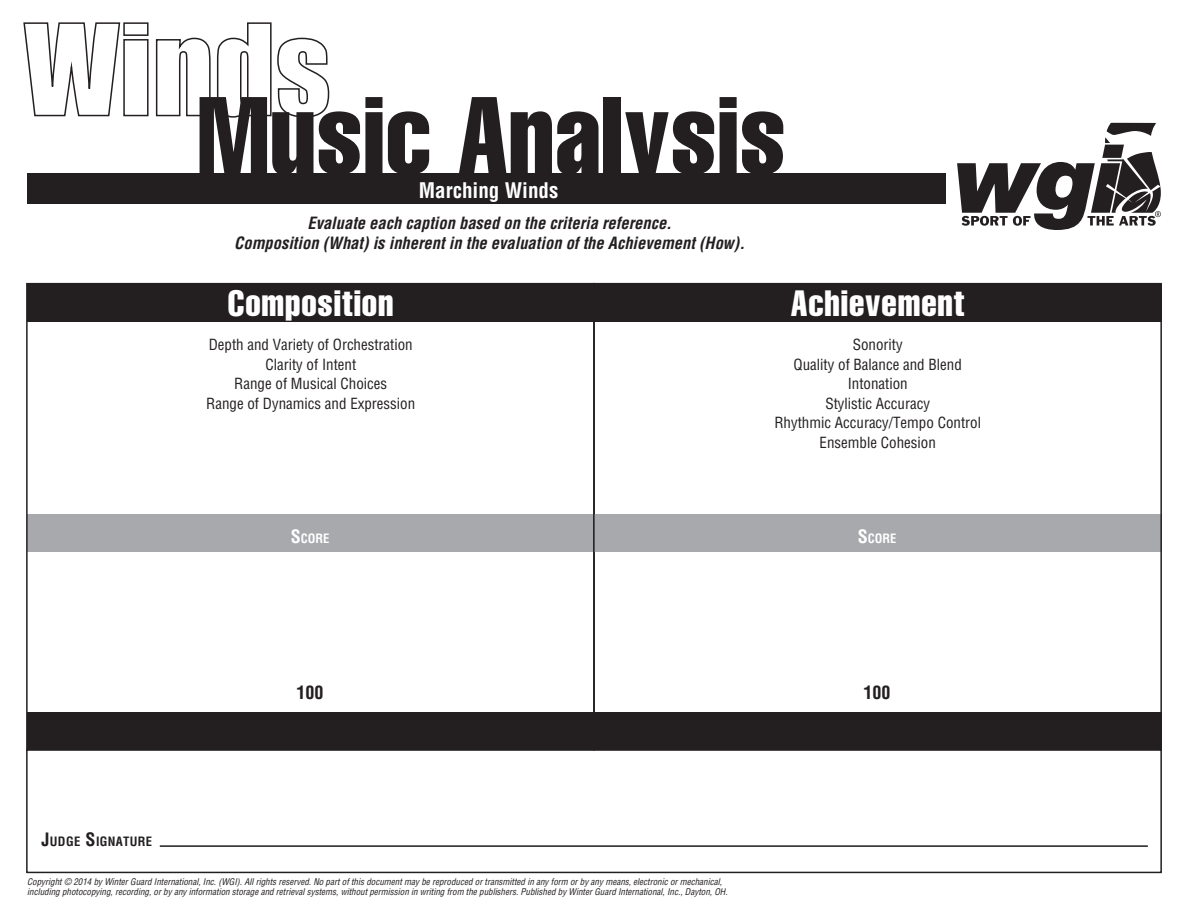
<style>
.page{position:relative;width:1188px;height:918px;background:#fff}
.page>*{position:absolute;margin:0;border:0;box-sizing:border-box;transform-origin:0 0}
.t1{font:extra-condensed 108px "Helvetica";letter-spacing:.005em;color:#231f20}
.t2{font:extra-condensed 36px "Helvetica";letter-spacing:.025em;color:#fff}
.t3{font:700 condensed 21px "Helvetica";color:#fff}
.t4{font:700 condensed 18px "Helvetica";color:#231f20}
.t5{font:italic 700 condensed 16.5px/19.8px "Helvetica";color:#231f20;text-align:center}
.t6{font:condensed 15px/19.5px "Helvetica";color:#231f20;text-align:center}
.t7{font:700 condensed 12.6px "Helvetica";letter-spacing:.025em;color:#231f20}
.t8{font:700 condensed 12.6px "Helvetica";color:#fff}
.t9{font:italic condensed 9px/10.8px "Helvetica";color:#231f20}
.s1{font-size:18px}
</style>
<div class="page">
<svg style="left:23px;top:22px;width:126px;height:95px"></svg>
<svg style="left:155px;top:22px;width:175px;height:96px"></svg>
<div style="left:27px;top:284px;width:567px;height:38px;background:#231f20"></div>
<div style="left:27px;top:514px;width:567px;height:38px;background:#a8a9ad"></div>
<div style="left:27px;top:712px;width:567px;height:38px;background:#231f20"></div>
<div style="left:27px;top:174px;width:918px;height:30px;background:#231f20"></div>
<div style="left:26px;top:749px;width:1136px;height:124px;border:2px solid #231f20"></div>
<div style="left:594px;top:284px;width:567px;height:38px;background:#231f20"></div>
<div style="left:594px;top:514px;width:567px;height:38px;background:#a8a9ad"></div>
<div style="left:594px;top:712px;width:567px;height:38px;background:#231f20"></div>
<div style="left:593px;top:283px;width:569px;height:468px;border:2px solid #231f20"></div>
<hr style="left:160px;top:846px;width:988px;height:1px;background:#231f20">
<svg style="left:957px;top:123px;width:204px;height:107px"></svg>
<h1 class="t1" style="left:197px;top:67px;width:590px">Music Analysis</h1>
<h3 class="t3" style="left:419px;top:177px;width:141px">Marching Winds</h3>
<h3 class="t5" style="left:234px;top:213px;width:512px">Evaluate each caption based on the criteria reference.<br>Composition (What) is inherent in the evaluation of the Achievement (How).</h3>
<h2 class="t2" style="left:228px;top:280px;width:167px">Composition</h2>
<h2 class="t2" style="left:791px;top:280px;width:175px">Achievement</h2>
<h3 class="t6" style="left:206px;top:335px;width:211px">Depth and Variety of Orchestration<br>Clarity of Intent<br>Range of Musical Choices<br>Range of Dynamics and Expression</h3>
<h3 class="t6" style="left:774px;top:335px;width:208px">Sonority<br>Quality of Balance and Blend<br>Intonation<br>Stylistic Accuracy<br>Rhythmic Accuracy/Tempo Control<br>Ensemble Cohesion</h3>
<h3 class="t8" style="left:291px;top:531px;width:40px"><span class="s1">S</span>CORE</h3>
<h3 class="t8" style="left:858px;top:531px;width:40px"><span class="s1">S</span>CORE</h3>
<h3 class="t7" style="left:42px;top:833px;width:112px"><span class="s1">J</span>UDGE <span class="s1">S</span>IGNATURE</h3>
<h3 class="t4" style="left:297px;top:682px;width:28px">100</h3>
<p class="t9" style="left:27px;top:876px;width:702px">Copyright © 2014 by Winter Guard International, Inc. (WGI). All rights reserved. No part of this document may be reproduced or transmitted in any form or by any means, electronic or mechanical, including photocopying, recording, or by any information storage and retrieval systems, without permission in writing from the publishers. Published by Winter Guard International, Inc., Dayton, OH.</p>
<h3 class="t4" style="left:864px;top:682px;width:28px">100</h3>
</div>
